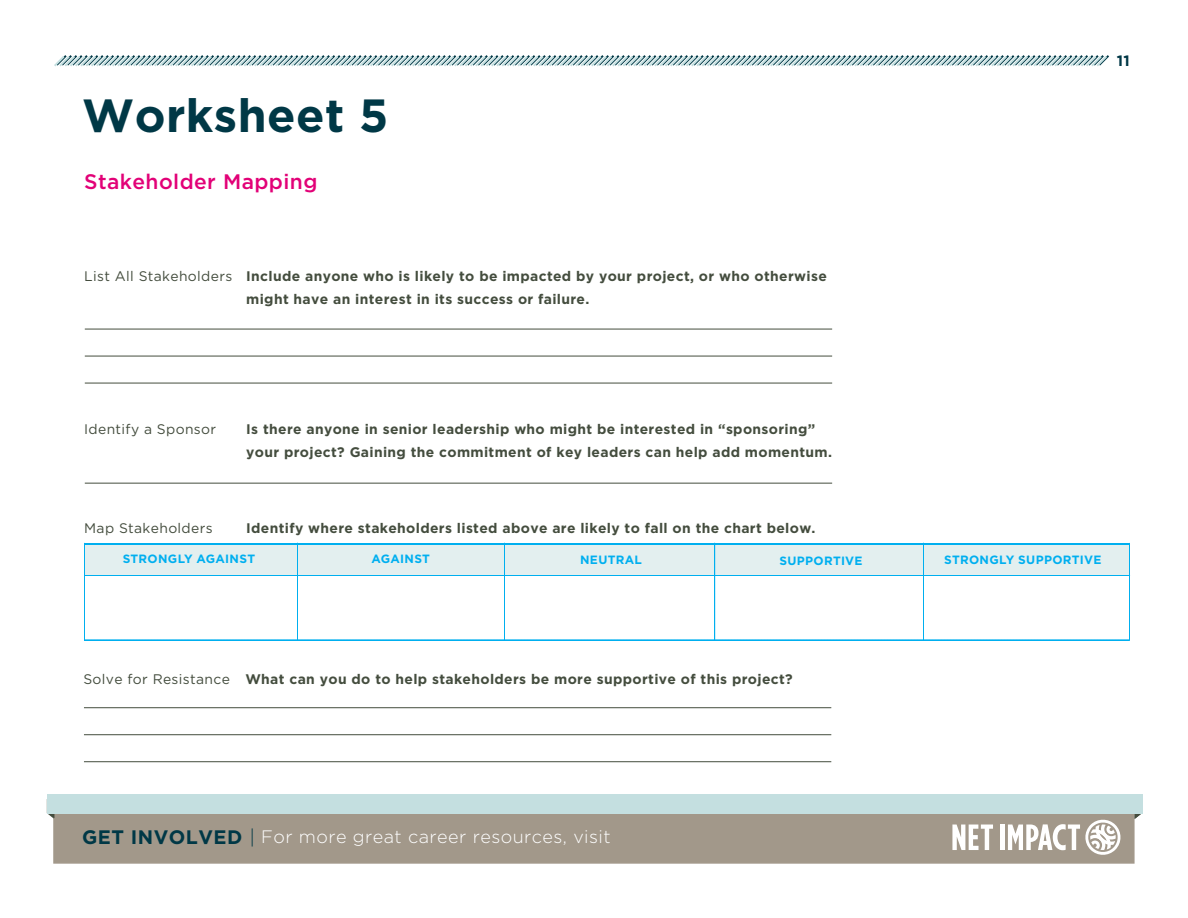
<style>
.page{position:relative;width:1188px;height:918px;background:#fff}
.page>*{position:absolute;margin:0;border:0;box-sizing:border-box;transform-origin:0 0}
.t1{font:700 46.5px "Gotham";color:#003846}
.t2{font:500 21px "Gotham";letter-spacing:.02em;color:#e20177}
.t3{font:300 18px "Gotham";letter-spacing:.025em;color:#fff}
.t4{font:700 15px "Gotham";color:#003846}
.t5{font:700 13.8px/22.5px "Gotham";letter-spacing:.025em;color:#444d3e}
.t6{font:13.8px "Gotham";letter-spacing:.025em;color:#444d3e}
.t7{font:700 12px "Gotham";letter-spacing:.025em;color:#00afef}
.s1{font-weight:400}
.s2{font-weight:700;font-size:19.5px;color:#003846}
.s3{font-style:italic;font-size:19.5px;color:#003846}
</style>
<div class="page">
<div style="left:53px;top:794px;width:1082px;height:70px;background:#a2988a;border:2px solid #a2988a"></div>
<svg style="left:952px;top:825px;width:41px;height:25px"></svg>
<div style="left:1000px;top:825px;width:5px;height:25px;background:#fff"></div>
<svg style="left:1008px;top:820px;width:112px;height:35px"></svg>
<svg style="left:54px;top:55px;width:1055px;height:12px"></svg>
<svg style="left:1134px;top:813px;width:8px;height:6px"></svg>
<svg style="left:47px;top:813px;width:7px;height:6px"></svg>
<div style="left:47px;top:794px;width:1096px;height:19px;background:#c4dfe0"></div>
<svg style="left:84px;top:543px;width:1046px;height:97px"></svg>
<hr style="left:85px;top:483px;width:747px;height:1px;background:#444d3e">
<hr style="left:85px;top:329px;width:747px;height:1px;background:#444d3e">
<hr style="left:85px;top:356px;width:747px;height:1px;background:#444d3e">
<hr style="left:85px;top:383px;width:747px;height:1px;background:#444d3e">
<hr style="left:84px;top:707px;width:747px;height:1px;background:#444d3e">
<hr style="left:84px;top:734px;width:747px;height:1px;background:#444d3e">
<hr style="left:84px;top:761px;width:747px;height:1px;background:#444d3e">
<h1 class="t1" style="left:82px;top:88px;width:308px">Worksheet 5</h1>
<h2 class="t2" style="left:84px;top:169px;width:235px">Stakeholder Mapping</h2>
<p class="t5" style="left:246px;top:265px;width:582px;text-indent:-162px"><span class="s1">List All Stakeholders</span> Include anyone who is likely to be impacted by your project, or who otherwise might have an interest in its success or failure.</p>
<p class="t4" style="left:1117px;top:52px;width:15px">11</p>
<p class="t6" style="left:84px;top:422px;width:133px">Identify a Sponsor</p>
<p class="t5" style="left:246px;top:418px;width:587px">Is there anyone in senior leadership who might be interested in “sponsoring” your project? Gaining the commitment of key leaders can help add momentum.</p>
<p class="t6" style="left:84px;top:521px;width:130px">Map Stakeholders</p>
<p class="t5" style="left:246px;top:517px;width:571px">Identify where stakeholders listed above are likely to fall on the chart below.</p>
<p class="t7" style="left:123px;top:552px;width:134px">Strongly agai nst</p>
<p class="t7" style="left:372px;top:552px;width:60px">Agai nst</p>
<p class="t7" style="left:580px;top:553px;width:64px">N eutral</p>
<p class="t7" style="left:779px;top:553px;width:85px">Supportive</p>
<p class="t7" style="left:944px;top:552px;width:159px">strongly supportive</p>
<p class="t5" style="left:83px;top:667px;width:711px"><span class="s1">Solve for Resistance</span> What can you do to help stakeholders be more supportive of this project?</p>
<h3 class="t3" style="left:82px;top:827px;width:530px"><span class="s2">Get Involved</span> <span class="s3">|</span> For more great career resources, visit</h3>
</div>
